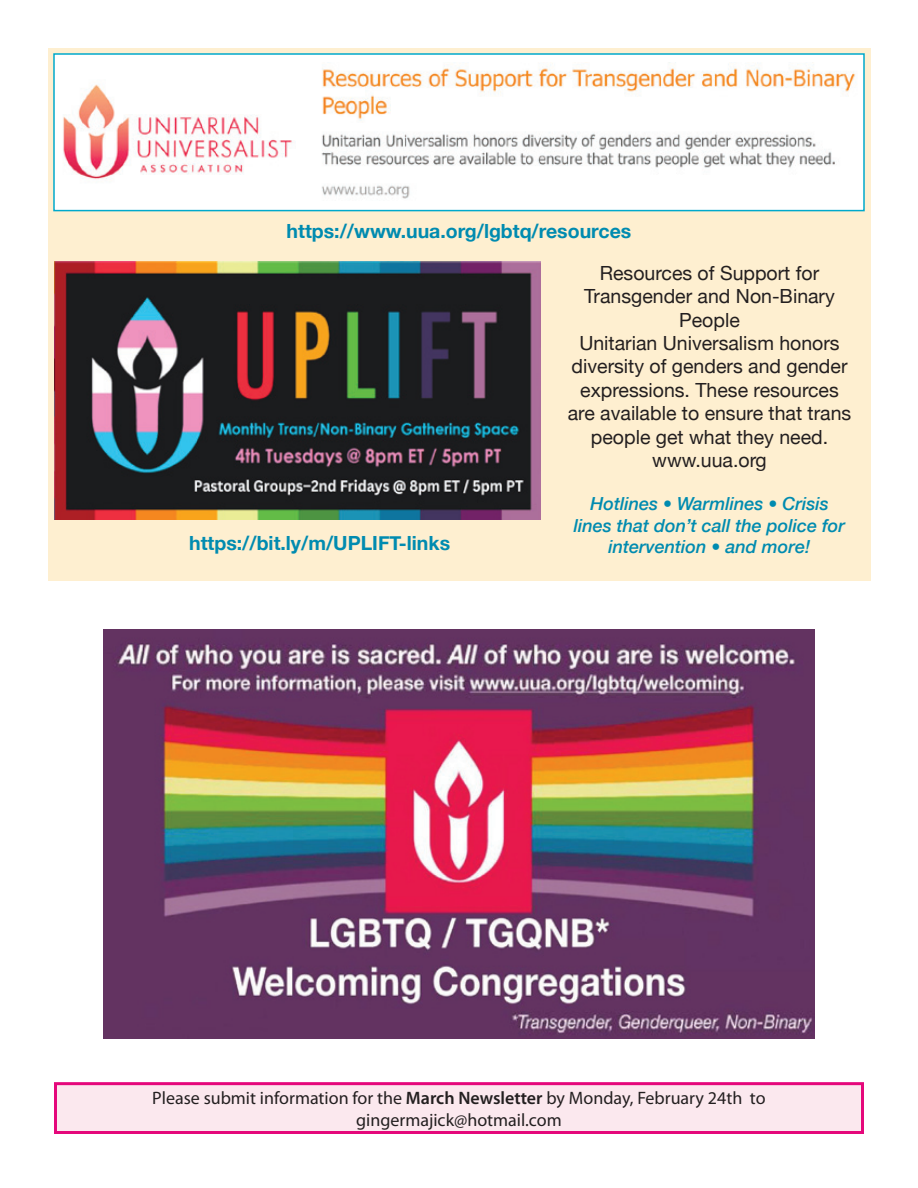
<style>
.page{position:relative;width:918px;height:1188px;background:#fff}
.page>*{position:absolute;margin:0;border:0;box-sizing:border-box;transform-origin:0 0}
.t1{font:19.5px/23.4px "Helvetica Neue";color:#231f20;text-align:center}
.t2{font:700 19.5px "Helvetica Neue";color:#008bb0}
.t3{font:18px/21.6px "Myriad Pro";color:#231f20;text-align:center}
.t4{font:italic 500 18px/21.6px "Helvetica Neue";color:#008bb0;text-align:center}
.s1{font-weight:600}
</style>
<div class="page">
<div style="left:48px;top:48px;width:823px;height:533px;background:#feefd0"></div>
<div style="left:56px;top:1084px;width:806px;height:48px;background:#fbe8ee"></div>
<div style="left:54px;top:1082px;width:810px;height:52px;border:3px solid #e5077b"></div>
<div style="left:54px;top:54px;width:810px;height:157px;background:#fff"></div>
<img style="left:63px;top:62px;width:793px;height:137px">
<img style="left:54px;top:261px;width:486px;height:259px">
<img style="left:104px;top:629px;width:710px;height:410px">
<p class="t2" style="left:287px;top:215px;width:346px">https://www.uua.org/lgbtq/resources</p>
<p class="t2" style="left:189px;top:528px;width:263px">https://bit.ly/m/UPLIFT-links</p>
<p class="t1" style="left:568px;top:262px;width:285px">Resources of Support for<br>Transgender and Non-Binary<br>People<br>Unitarian Universalism honors diversity of genders and gender expressions. These resources are available to ensure that trans people get what they need. www.uua.org</p>
<p class="t4" style="left:574px;top:492px;width:273px">Hotlines • Warmlines • Crisis lines that don’t call the police for intervention • and more!</p>
<p class="t3" style="left:152px;top:1087px;width:615px">Please submit information for the <span class="s1">March Newsletter</span> by Monday, February 24th to gingermajick@hotmail.com</p>
</div>
